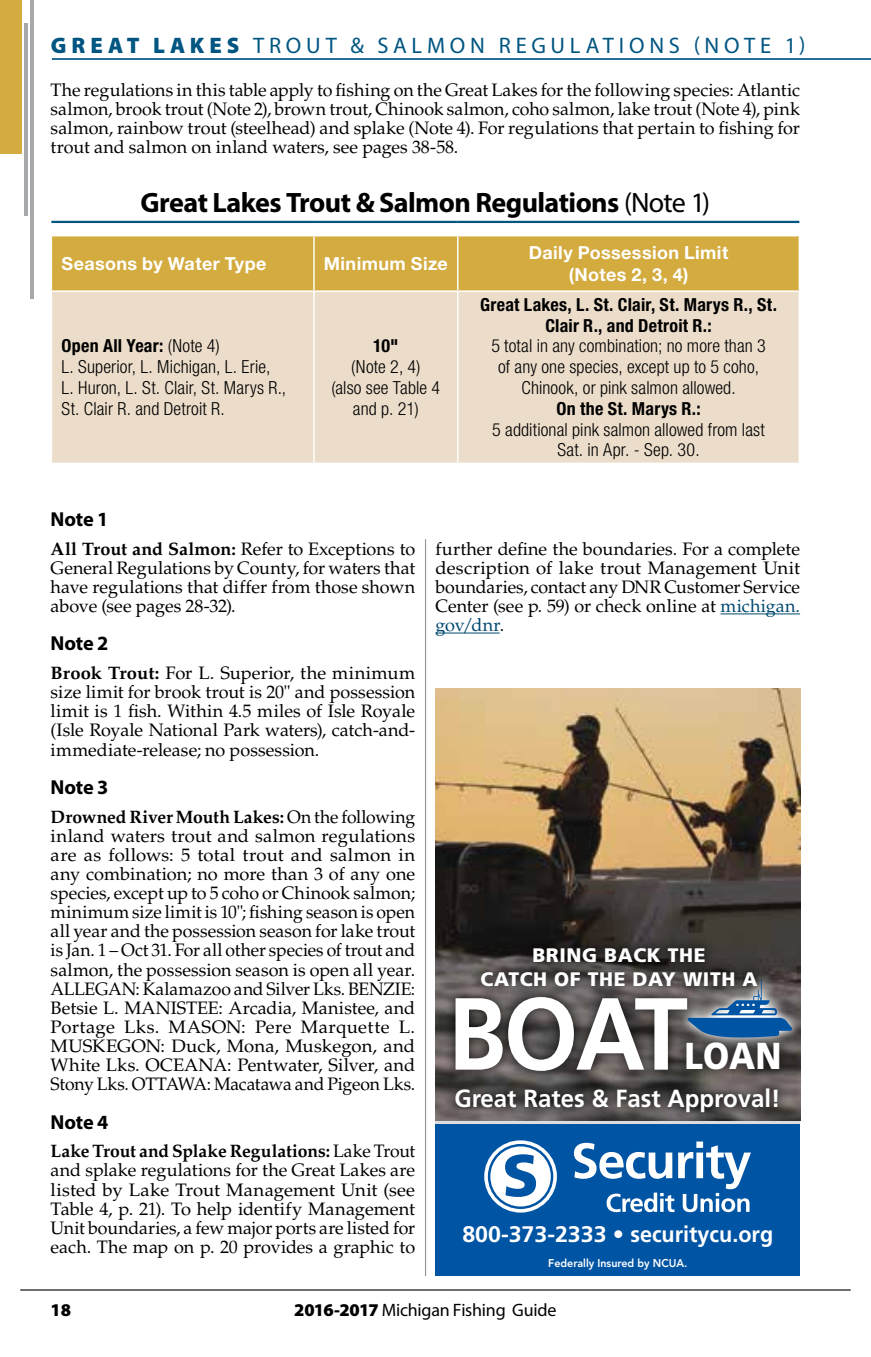
<style>
.page{position:relative;width:871px;height:1357px;background:#fff}
.page>*{position:absolute;margin:0;border:0;box-sizing:border-box;transform-origin:0 0}
.t1{font:700 102.38px "Frutiger";color:#fff;scale:.94 1}
.t2{font:900 37.57px "Frutiger";color:#fff;scale:.9 1}
.t3{font:700 28.12px "Myriad Pro";letter-spacing:-.02em;color:#000}
.t4{font:700 24.75px "Frutiger";color:#fff}
.t5{font:22.5px "Myriad Pro";letter-spacing:.215em;color:#005581}
.t6{font:700 22.5px "Frutiger";color:#fff}
.t7{font:700 20.25px "Myriad Pro";letter-spacing:-.01em;color:#000}
.t8{font:900 19.57px/23.4px "Frutiger";letter-spacing:.03em;color:#fff;text-align:center}
.t9{font:18px/19.1px "Palatino LT Std";color:#000;text-align:justify}
.t10{font:300 condensed 18px/20.7px "Helvetica Neue LT Std";letter-spacing:.01em;color:#000;text-align:center}
.t11{font:700 condensed 18px/20.7px "Helvetica Neue LT Std";letter-spacing:.015em;color:#000;text-align:center}
.t12{font:700 18px/21.6px "Helvetica Neue LT Std";letter-spacing:.02em;color:#fff;text-align:center}
.t13{font:18px "Myriad Pro";letter-spacing:-.015em;color:#000}
.t14{font:900 18px "Myriad Pro";color:#000}
.t15{font:800 11.25px "Avenir";color:#fff;scale:.95 1}
.s1{font-weight:900}
.s2{font-weight:400}
.s3{font-weight:700}
.s4{color:#004970}
</style>
<div class="page">
<hr style="left:20px;top:1289px;width:830px;height:1px;background:#000">
<div style="left:52px;top:236px;width:746px;height:54px;background:#d3ab3f"></div>
<div style="left:52px;top:292px;width:746px;height:171px;background:#ecddca"></div>
<hr style="left:457px;top:236px;width:1px;height:54px;background:#fff">
<hr style="left:313px;top:236px;width:2px;height:54px;background:#fff">
<hr style="left:313px;top:292px;width:2px;height:171px;background:#fff">
<hr style="left:457px;top:292px;width:1px;height:171px;background:#fff">
<hr style="left:51px;top:221px;width:263px;height:2px;background:#005581">
<hr style="left:314px;top:221px;width:144px;height:2px;background:#005581">
<hr style="left:458px;top:221px;width:341px;height:2px;background:#005581">
<hr style="left:30px;top:0;width:4px;height:298px;background:#a7a9ac">
<hr style="left:24px;top:23px;width:4px;height:193px;background:#a7a9ac">
<div style="left:0;top:0;width:22px;height:153px;background:#d3ab3f"></div>
<hr style="left:52px;top:58px;width:819px;height:2px;background:#005581">
<hr style="left:720px;top:613px;width:80px;height:1px;background:#004970">
<hr style="left:435px;top:632px;width:65px;height:1px;background:#004970">
<hr style="left:425px;top:539px;width:1px;height:737px;background:#939598">
<img style="left:435px;top:688px;width:365px;height:433px">
<div style="left:435px;top:1124px;width:365px;height:152px;background:#0054a4"></div>
<div style="left:696px;top:1141px;width:7px;height:7px;background:#fff"></div>
<svg style="left:574px;top:1143px;width:177px;height:69px"></svg>
<svg style="left:484px;top:1140px;width:73px;height:72px"></svg>
<div style="left:674px;top:1030px;width:117px;height:52px;background:#000;opacity:.75"></div>
<div style="left:443px;top:1077px;width:346px;height:46px;background:#000;opacity:.75"></div>
<div style="left:443px;top:984px;width:256px;height:99px;background:#000;opacity:.75"></div>
<svg style="left:676px;top:968px;width:124px;height:82px;background:#555150"></svg>
<svg style="left:687px;top:979px;width:105px;height:60px;background:#4b7095"></svg>
<div style="left:469px;top:936px;width:299px;height:62px;background:#000;opacity:.75"></div>
<p class="t5" style="left:51px;top:32px;width:756px"><span class="s1">GREAT LAKES</span> TROUT &amp; SALMON REGULATIONS (NOTE 1)</p>
<p class="t9" style="left:51px;top:80px;width:751px">The regulations in this table apply to fishing on the Great Lakes for the following species: Atlantic salmon, brook trout (Note 2), brown trout, Chinook salmon, coho salmon, lake trout (Note 4), pink salmon, rainbow trout (steelhead) and splake (Note 4). For regulations that pertain to fishing for trout and salmon on inland waters, see pages 38-58.</p>
<h3 class="t3" style="left:140px;top:184px;width:571px">Great Lakes Trout &amp; Salmon Regulations <span class="s2">(Note 1)</span></h3>
<p class="t12" style="left:61px;top:253px;width:206px">Seasons by Water Type</p>
<p class="t12" style="left:324px;top:253px;width:126px">Minimum Size</p>
<p class="t12" style="left:529px;top:242px;width:201px">Daily Possession Limit (Notes 2, 3, 4)</p>
<p class="t10" style="left:61px;top:336px;width:226px;text-align:left"><span class="s3">Open All Year:</span> (Note 4)<br>L. Superior, L. Michigan, L. Erie,<br>L. Huron, L. St. Clair, St. Marys R.,<br>St. Clair R. and Detroit R.</p>
<p class="t11" style="left:373px;top:335px;width:27px">10"</p>
<p class="t10" style="left:331px;top:356px;width:110px">(Note 2, 4)<br>(also see Table 4 and p. 21)</p>
<p class="t11" style="left:480px;top:294px;width:298px">Great Lakes, L. St. Clair, St. Marys R., St.<br>Clair R., and Detroit R.:</p>
<p class="t10" style="left:491px;top:335px;width:276px">5 total in any combination; no more than 3 of any one species, except up to 5 coho,<br>Chinook, or pink salmon allowed.</p>
<p class="t11" style="left:556px;top:398px;width:146px">On the St. Marys R.:</p>
<p class="t10" style="left:492px;top:419px;width:274px">5 additional pink salmon allowed from last<br>Sat. in Apr. - Sep. 30.</p>
<p class="t7" style="left:51px;top:506px;width:59px">Note 1</p>
<p class="t9" style="left:51px;top:539px;width:366px"><span class="s3">All Trout and Salmon:</span> Refer to Exceptions to General Regulations by County, for waters that have regulations that differ from those shown above (see pages 28-32).</p>
<p class="t7" style="left:51px;top:630px;width:59px">Note 2</p>
<p class="t9" style="left:51px;top:664px;width:366px"><span class="s3">Brook Trout:</span> For L. Superior, the minimum size limit for brook trout is 20" and possession limit is 1 fish. Within 4.5 miles of Isle Royale (Isle Royale National Park waters), catch-and&shy;immediate-release; no possession.</p>
<p class="t7" style="left:51px;top:774px;width:59px">Note 3</p>
<p class="t9" style="left:51px;top:807px;width:366px"><span class="s3">Drowned River Mouth Lakes:</span> On the following inland waters trout and salmon regulations are as follows: 5 total trout and salmon in any combination; no more than 3 of any one species, except up to 5 coho or Chinook salmon; minimum size limit is 10"; fishing season is open all year and the possession season for lake trout is Jan. 1 – Oct 31. For all other species of trout and salmon, the possession season is open all year.<br>ALLEGAN: Kalamazoo and Silver Lks. BENZIE:<br>Betsie L. MANISTEE: Arcadia, Manistee, and Portage Lks. MASON: Pere Marquette L.<br>MUSKEGON: Duck, Mona, Muskegon, and White Lks. OCEANA: Pentwater, Silver, and Stony Lks. OTTAWA: Macatawa and Pigeon Lks.</p>
<p class="t7" style="left:51px;top:1108px;width:59px">Note 4</p>
<p class="t9" style="left:51px;top:1142px;width:366px"><span class="s3">Lake Trout and Splake Regulations:</span> Lake Trout and splake regulations for the Great Lakes are listed by Lake Trout Management Unit (see Table 4, p. 21). To help identify Management Unit boundaries, a few major ports are listed for each. The map on p. 20 provides a graphic to</p>
<p class="t9" style="left:435px;top:539px;width:366px">further define the boundaries. For a complete description of lake trout Management Unit boundaries, contact any DNR Customer Service Center (see p. 59) or check online at <span class="s4">michigan. gov/dnr</span>.</p>
<p class="t8" style="left:480px;top:943px;width:278px">BRING BACK THE<br>CATCH OF THE DAY WITH A</p>
<h1 class="t1" style="left:448px;top:974px;width:257px">BOAT</h1>
<h2 class="t2" style="left:684px;top:1033px;width:109px">LOAN</h2>
<h3 class="t4" style="left:454px;top:1084px;width:327px">Great Rates &amp; Fast Approval!</h3>
<p class="t6" style="left:462px;top:1221px;width:312px">800-373-2333 • securitycu.org</p>
<p class="t15" style="left:548px;top:1256px;width:148px">Federally Insured by NCUA.</p>
<p class="t14" style="left:51px;top:1298px;width:22px">18</p>
<p class="t13" style="left:294px;top:1299px;width:264px"><span class="s1">2016-2017</span> Michigan Fishing Guide</p>
</div>
